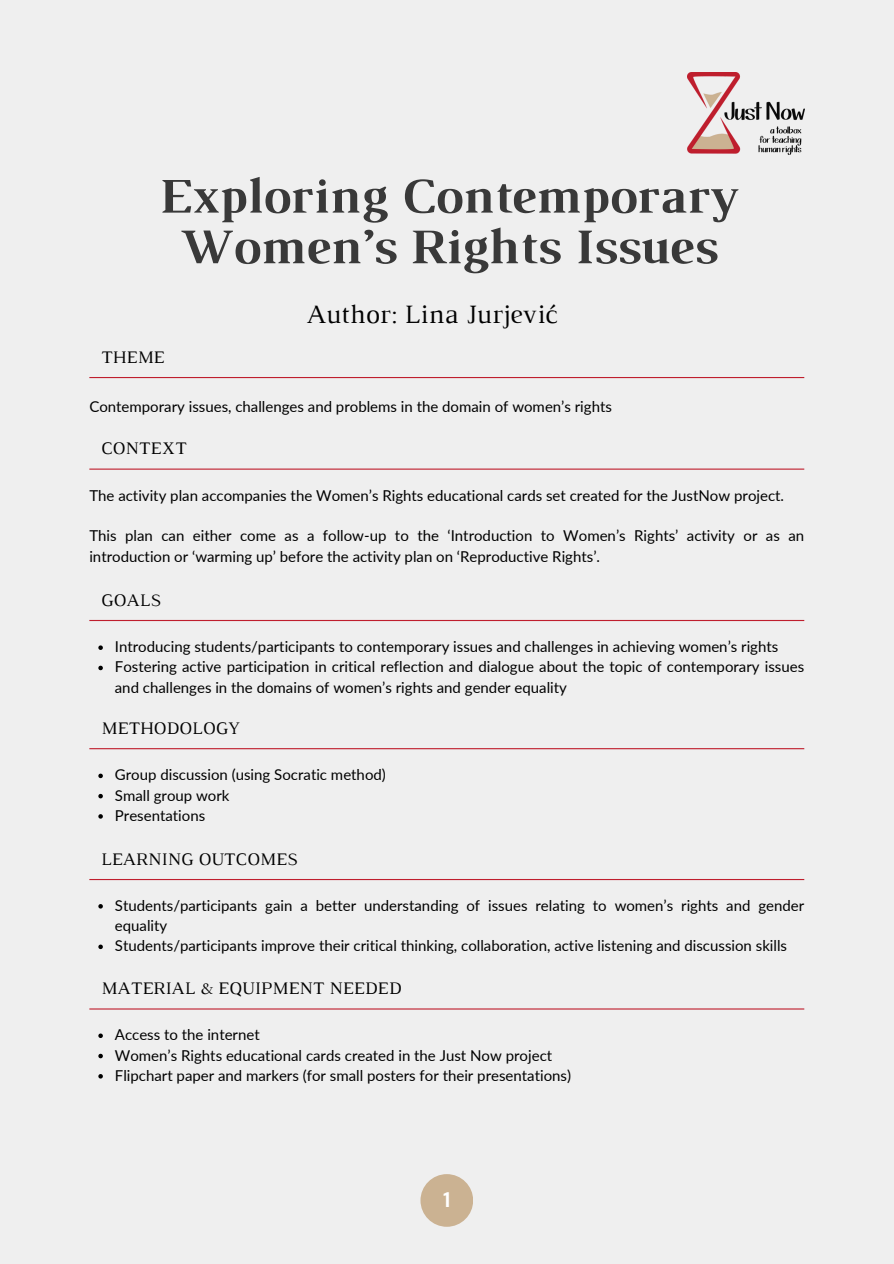
<style>
.page{position:relative;width:894px;height:1264px;background:#fff}
.page>*{position:absolute;margin:0;border:0;box-sizing:border-box;transform-origin:0 0}
.t1{font:700 51px/50.7px "Luthier";color:#393939;text-align:center}
.t2{font:27px "Luthier";color:#000}
.t3{font:700 21px "DM Sans";color:#fff}
.t4{font:18px "Luthier";color:#000}
.t5{font:15px/20.2px "Lato";color:#000}
</style>
<div class="page">
<div style="left:0;top:0;width:893px;height:1263px;background:#efefef"></div>
<hr style="left:89px;top:377px;width:715px;height:1px;background:#bf1e2d">
<img style="left:687px;top:73px;width:117px;height:82px">
<div style="left:420px;top:1174px;width:53px;height:52px;background:#cbb292;border-radius:50%"></div>
<hr style="left:89px;top:468px;width:715px;height:1px;background:#bf1e2d">
<hr style="left:89px;top:620px;width:715px;height:1px;background:#bf1e2d">
<svg style="left:98px;top:645px;width:5px;height:5px"></svg>
<svg style="left:98px;top:665px;width:5px;height:5px"></svg>
<hr style="left:89px;top:748px;width:715px;height:1px;background:#bf1e2d">
<svg style="left:98px;top:773px;width:5px;height:5px"></svg>
<svg style="left:98px;top:794px;width:5px;height:4px"></svg>
<svg style="left:98px;top:814px;width:5px;height:4px"></svg>
<hr style="left:89px;top:879px;width:715px;height:1px;background:#bf1e2d">
<svg style="left:98px;top:904px;width:5px;height:4px"></svg>
<svg style="left:98px;top:944px;width:5px;height:5px"></svg>
<hr style="left:89px;top:1008px;width:715px;height:1px;background:#bf1e2d">
<svg style="left:98px;top:1033px;width:5px;height:5px"></svg>
<svg style="left:98px;top:1053px;width:5px;height:5px"></svg>
<svg style="left:98px;top:1074px;width:5px;height:4px"></svg>
<h1 class="t1" style="left:157px;top:174px;width:580px">Exploring Contemporary<br>Women’s Rights Issues</h1>
<h2 class="t2" style="left:306px;top:304px;width:253px">Author: Lina Jurjević</h2>
<h3 class="t4" style="left:101px;top:350px;width:65px">THEME</h3>
<p class="t5" style="left:89px;top:395px;width:524px">Contemporary issues, challenges and problems in the domain of women’s rights</p>
<p class="t4" style="left:101px;top:442px;width:87px">CONTEXT</p>
<p class="t5" style="left:89px;top:485px;width:696px">The activity plan accompanies the Women’s Rights educational cards set created for the JustNow project.</p>
<h3 class="t5" style="left:89px;top:525px;width:716px">This plan can either come as a follow-up to the ‘Introduction to Women’s Rights’ activity or as an introduction or ‘warming up’ before the activity plan on ‘Reproductive Rights’.</h3>
<p class="t4" style="left:101px;top:593px;width:62px">GOALS</p>
<p class="t5" style="left:115px;top:636px;width:664px">Introducing students/participants to contemporary issues and challenges in achieving women’s rights</p>
<h3 class="t5" style="left:115px;top:656px;width:690px">Fostering active participation in critical reflection and dialogue about the topic of contemporary issues and challenges in the domains of women’s rights and gender equality</h3>
<p class="t4" style="left:101px;top:721px;width:140px">METHODOLOGY</p>
<p class="t5" style="left:115px;top:764px;width:272px">Group discussion (using Socratic method)</p>
<p class="t5" style="left:115px;top:784px;width:116px">Small group work</p>
<h3 class="t5" style="left:115px;top:805px;width:92px">Presentations</h3>
<p class="t4" style="left:101px;top:852px;width:198px">LEARNING OUTCOMES</p>
<p class="t5" style="left:115px;top:894px;width:690px">Students/participants gain a better understanding of issues relating to women’s rights and gender equality</p>
<h3 class="t5" style="left:115px;top:935px;width:673px">Students/participants improve their critical thinking, collaboration, active listening and discussion skills</h3>
<p class="t4" style="left:101px;top:981px;width:301px">MATERIAL &amp; EQUIPMENT NEEDED</p>
<p class="t5" style="left:115px;top:1024px;width:146px">Access to the internet</p>
<p class="t5" style="left:115px;top:1044px;width:438px">Women’s Rights educational cards created in the Just Now project</p>
<p class="t5" style="left:115px;top:1064px;width:457px">Flipchart paper and markers (for small posters for their presentations)</p>
<h3 class="t3" style="left:443px;top:1186px;width:9px">1</h3>
</div>
